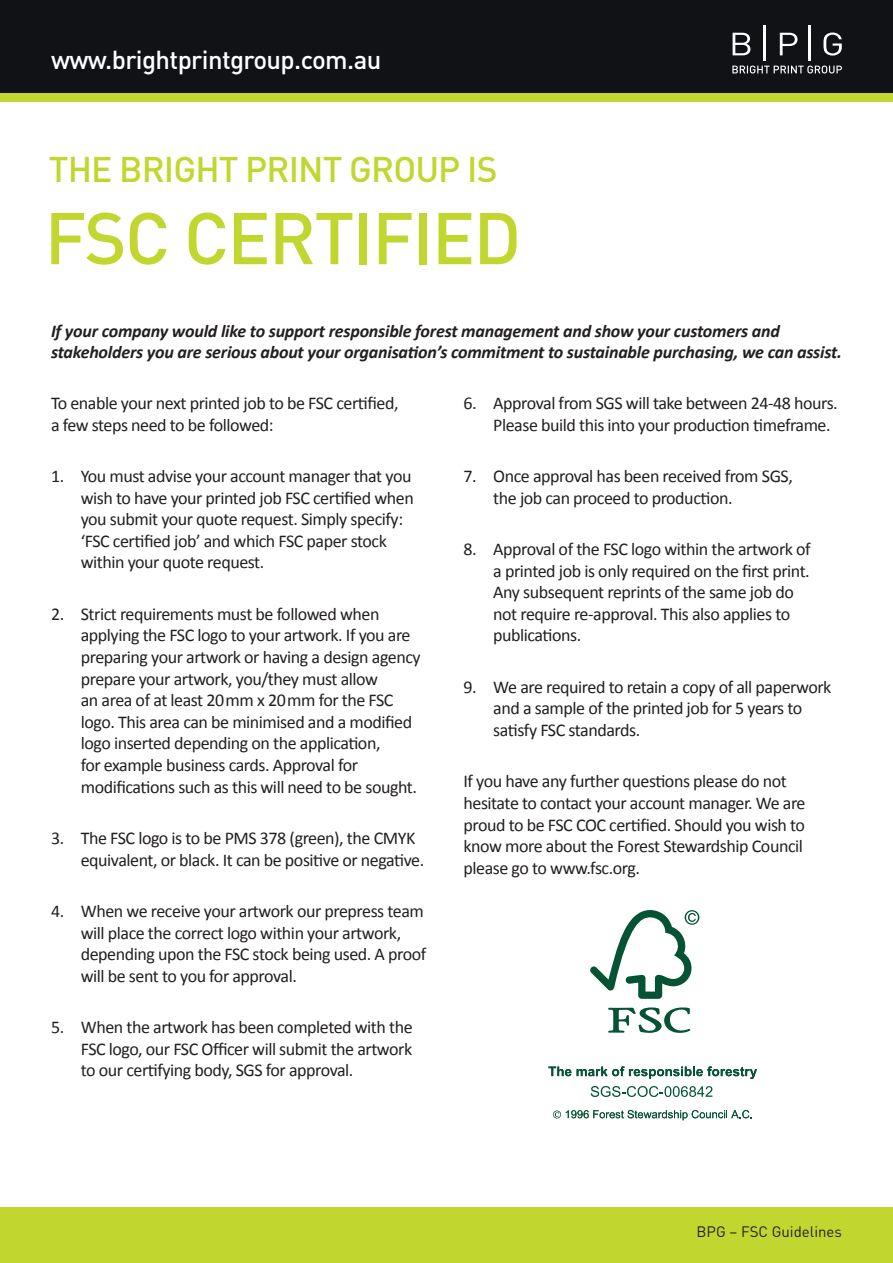
<style>
.page{position:relative;width:893px;height:1263px;background:#fff}
.page>*{position:absolute;margin:0;border:0;box-sizing:border-box;transform-origin:0 0}
.t1{font:500 72px "DIN";letter-spacing:-.025em;color:#c1d72f}
.t2{font:500 35.25px "DIN";letter-spacing:-.025em;color:#c1d72f}
.t3{font:500 25.65px "DIN";letter-spacing:-.025em;color:#fff}
.t4{font:18px/21.6px "Calibri";letter-spacing:-.025em;color:#231f20}
.t5{font:italic 700 18px/21.6px "Calibri";letter-spacing:-.01em;color:#231f20}
.t6{font:15px "DIN";color:#231f20}
</style>
<div class="page">
<div style="left:0;top:1208px;width:893px;height:55px;background:#c1d72f"></div>
<div style="left:0;top:0;width:893px;height:94px;background:#101216"></div>
<div style="left:0;top:94px;width:893px;height:8px;background:#c1d72f"></div>
<svg style="left:732px;top:66px;width:110px;height:8px"></svg>
<svg style="left:733px;top:33px;width:17px;height:22px"></svg>
<svg style="left:780px;top:33px;width:17px;height:22px"></svg>
<svg style="left:823px;top:33px;width:19px;height:23px"></svg>
<hr style="left:763px;top:26px;width:3px;height:35px;background:#fff">
<hr style="left:808px;top:26px;width:2px;height:35px;background:#fff">
<svg style="left:553px;top:1110px;width:199px;height:10px"></svg>
<svg style="left:548px;top:1066px;width:23px;height:10px"></svg>
<svg style="left:577px;top:1066px;width:180px;height:13px"></svg>
<svg style="left:608px;top:1007px;width:83px;height:26px"></svg>
<svg style="left:590px;top:910px;width:109px;height:89px"></svg>
<svg style="left:591px;top:1086px;width:121px;height:11px"></svg>
<h3 class="t3" style="left:51px;top:43px;width:332px">www.brightprintgroup.com.au</h3>
<h2 class="t2" style="left:49px;top:147px;width:450px">The Bright Print Group is</h2>
<h1 class="t1" style="left:45px;top:192px;width:478px">FSC Certified</h1>
<p class="t5" style="left:51px;top:320px;width:792px">If your company would like to support responsible forest management and show your customers and stakeholders you are serious about your organisation’s commitment to sustainable purchasing, we can assist.</p>
<p class="t4" style="left:51px;top:392px;width:349px">To enable your next printed job to be FSC certified, a few steps need to be followed:</p>
<p class="t4" style="left:81px;top:465px;width:334px;text-indent:-30px">1. You must advise your account manager that you wish to have your printed job FSC certified when you submit your quote request. Simply specify: ‘FSC certified job’ and which FSC paper stock within your quote request.</p>
<p class="t4" style="left:81px;top:603px;width:341px;text-indent:-30px">2. Strict requirements must be followed when applying the FSC logo to your artwork. If you are preparing your artwork or having a design agency prepare your artwork, you/they must allow<br>an area of at least 20 mm x 20 mm for the FSC logo. This area can be minimised and a modified logo inserted depending on the application,<br>for example business cards. Approval for modifications such as this will need to be sought.</p>
<p class="t4" style="left:81px;top:827px;width:345px;text-indent:-30px">3. The FSC logo is to be PMS 378 (green), the CMYK equivalent, or black. It can be positive or negative.</p>
<p class="t4" style="left:81px;top:900px;width:347px;text-indent:-30px">4. When we receive your artwork our prepress team will place the correct logo within your artwork, depending upon the FSC stock being used. A proof will be sent to you for approval.</p>
<p class="t4" style="left:81px;top:1016px;width:333px;text-align:justify;text-indent:-30px">5. When the artwork has been completed with the FSC logo, our FSC Officer will submit the artwork to our certifying body, SGS for approval.</p>
<p class="t4" style="left:493px;top:392px;width:346px;text-indent:-30px">6. Approval from SGS will take between 24-48 hours.<br>Please build this into your production timeframe.</p>
<p class="t4" style="left:493px;top:465px;width:301px;text-indent:-30px">7. Once approval has been received from SGS, the job can proceed to production.</p>
<p class="t4" style="left:493px;top:538px;width:319px;text-indent:-30px">8. Approval of the FSC logo within the artwork of a printed job is only required on the first print.<br>Any subsequent reprints of the same job do not require re-approval. This also applies to publications.</p>
<p class="t4" style="left:493px;top:676px;width:340px;text-indent:-30px">9. We are required to retain a copy of all paperwork and a sample of the printed job for 5 years to satisfy FSC standards.</p>
<p class="t4" style="left:463px;top:771px;width:344px">If you have any further questions please do not hesitate to contact your account manager. We are proud to be FSC COC certified. Should you wish to know more about the Forest Stewardship Council please go to www.fsc.org.</p>
<p class="t6" style="left:697px;top:1223px;width:147px">BPG – FSC Guidelines</p>
</div>
